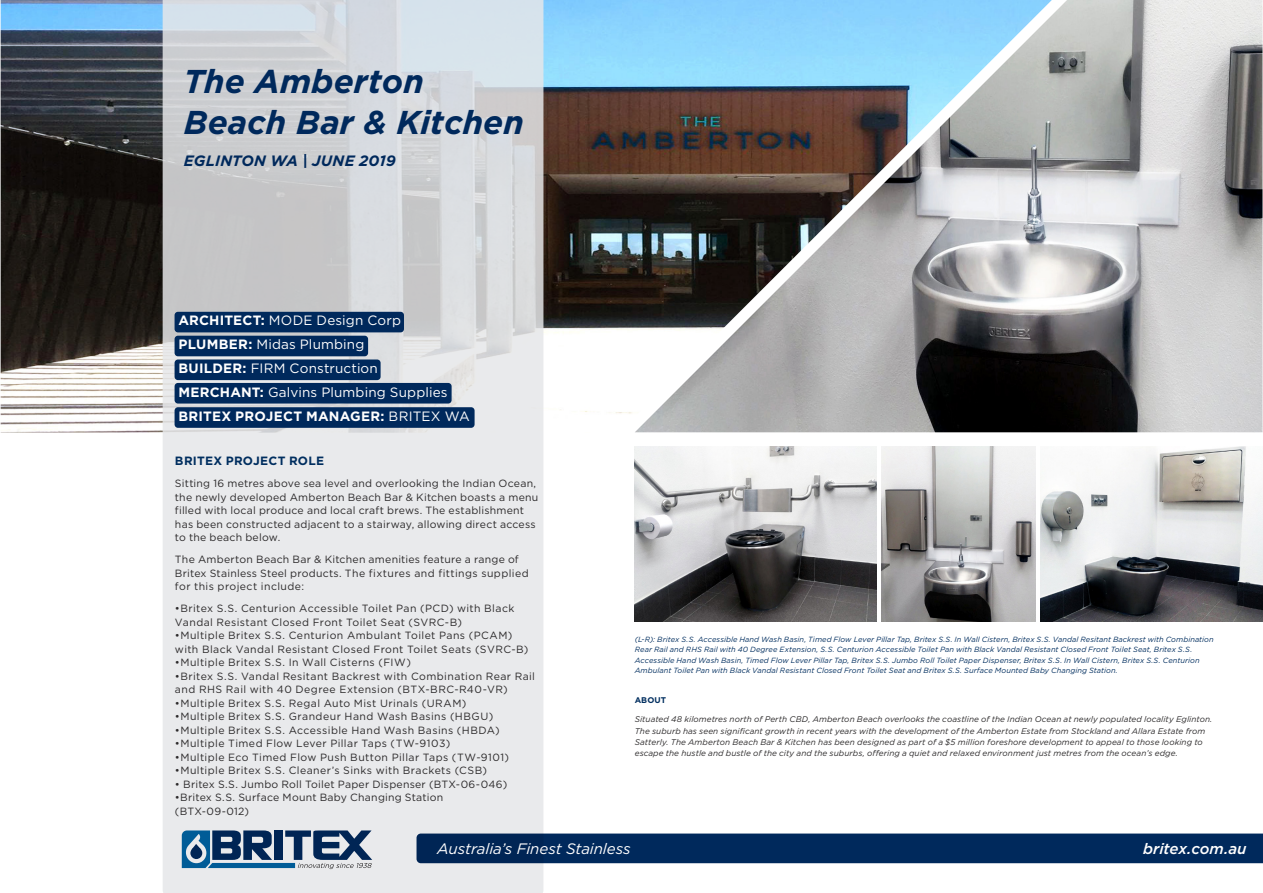
<style>
.page{position:relative;width:1263px;height:893px;background:#fff}
.page>*{position:absolute;margin:0;border:0;box-sizing:border-box;transform-origin:0 0}
.t1{font:italic 700 33px/40.5px "Gotham";color:#00295c}
.t2{font:italic 15.15px "Gotham";letter-spacing:-.01em;color:#fff}
.t3{font:italic 500 15.15px "Gotham";letter-spacing:-.005em;color:#fff}
.t4{font:italic 700 15px "Gotham";letter-spacing:.005em;color:#00295c}
.t5{font:13.5px/24px "Gotham";letter-spacing:.01em;color:#fff}
.t6{font:700 12px "Gotham";letter-spacing:.02em;color:#002e5f}
.t7{font:10.5px/13.5px "Gotham";letter-spacing:.03em;color:#2b292a}
.t8{font:italic 8.25px/11.2px "Gotham";letter-spacing:.01em;color:#2b292a}
.t9{font:700 8.25px "Gotham";letter-spacing:.01em;color:#002e5f}
.t10{font:italic 7.5px/10.5px "Gotham";letter-spacing:.005em;color:#002e5f}
.s1{font-weight:700}
</style>
<div class="page">
<img style="left:1px;top:0;width:1051px;height:433px">
<img style="left:635px;top:0;width:627px;height:432px">
<svg style="left:163px;top:0;width:380px;height:893px;background:#dee0e2"></svg>
<div style="left:416px;top:833px;width:847px;height:30px;background:#00295c"></div>
<svg style="left:182px;top:830px;width:190px;height:39px;background:#607d9b"></svg>
<div style="left:175px;top:336px;width:193px;height:20px;background:#00295c;border-radius:3px"></div>
<div style="left:175px;top:359px;width:206px;height:21px;background:#00295c;border-radius:3px"></div>
<div style="left:175px;top:383px;width:277px;height:21px;background:#00295c;border-radius:3px"></div>
<div style="left:175px;top:407px;width:300px;height:21px;background:#00295c;border-radius:3px"></div>
<div style="left:175px;top:312px;width:229px;height:20px;background:#00295c;border-radius:3px"></div>
<img style="left:635px;top:446px;width:241px;height:176px">
<img style="left:881px;top:446px;width:154px;height:176px">
<img style="left:1041px;top:446px;width:222px;height:176px">
<p class="t1" style="left:184px;top:61px;width:341px">The Amberton<br>Beach Bar &amp; Kitchen</p>
<p class="t4" style="left:184px;top:152px;width:213px">EGLINTON WA | JUNE 2019</p>
<p class="t5" style="left:178px;top:308px;width:293px"><span class="s1">ARCHITECT:</span> MODE Design Corp<br><span class="s1">PLUMBER:</span> Midas Plumbing<br><span class="s1">BUILDER:</span> FIRM Construction<br><span class="s1">MERCHANT:</span> Galvins Plumbing Supplies<br><span class="s1">BRITEX PROJECT MANAGER:</span> BRITEX WA</p>
<p class="t6" style="left:175px;top:454px;width:151px">BRITEX PROJECT ROLE</p>
<p class="t7" style="left:175px;top:476px;width:365px">Sitting 16 metres above sea level and overlooking the Indian Ocean, the newly developed Amberton Beach Bar &amp; Kitchen boasts a menu filled with local produce and local craft brews. The establishment has been constructed adjacent to a stairway, allowing direct access to the beach below.</p>
<p class="t7" style="left:175px;top:552px;width:355px">The Amberton Beach Bar &amp; Kitchen amenities feature a range of<br>Britex Stainless Steel products. The fixtures and fittings supplied for this project include:</p>
<p class="t7" style="left:175px;top:601px;width:341px">•Britex S.S. Centurion Accessible Toilet Pan (PCD) with Black<br>Vandal Resistant Closed Front Toilet Seat (SVRC-B)</p>
<p class="t7" style="left:175px;top:628px;width:355px">•Multiple Britex S.S. Centurion Ambulant Toilet Pans (PCAM) with Black Vandal Resistant Closed Front Toilet Seats (SVRC-B)</p>
<p class="t7" style="left:175px;top:655px;width:237px">•Multiple Britex S.S. In Wall Cisterns (FIW)</p>
<p class="t7" style="left:175px;top:669px;width:362px">•Britex S.S. Vandal Resitant Backrest with Combination Rear Rail and RHS Rail with 40 Degree Extension (BTX-BRC-R40-VR)</p>
<p class="t7" style="left:175px;top:696px;width:293px">•Multiple Britex S.S. Regal Auto Mist Urinals (URAM)</p>
<p class="t7" style="left:175px;top:709px;width:320px">•Multiple Britex S.S. Grandeur Hand Wash Basins (HBGU)</p>
<p class="t7" style="left:175px;top:723px;width:326px">•Multiple Britex S.S. Accessible Hand Wash Basins (HBDA)</p>
<p class="t7" style="left:175px;top:736px;width:277px">•Multiple Timed Flow Lever Pillar Taps (TW-9103)</p>
<p class="t7" style="left:175px;top:750px;width:336px">•Multiple Eco Timed Flow Push Button Pillar Taps (TW-9101)</p>
<p class="t7" style="left:175px;top:763px;width:314px">•Multiple Britex S.S. Cleaner’s Sinks with Brackets (CSB)</p>
<p class="t7" style="left:175px;top:777px;width:334px">• Britex S.S. Jumbo Roll Toilet Paper Dispenser (BTX-06-046)</p>
<p class="t7" style="left:175px;top:790px;width:270px">•Britex S.S. Surface Mount Baby Changing Station (BTX-09-012)</p>
<p class="t10" style="left:635px;top:634px;width:580px">(L-R): Britex S.S. Accessible Hand Wash Basin, Timed Flow Lever Pillar Tap, Britex S.S. In Wall Cistern, Britex S.S. Vandal Resitant Backrest with Combination Rear Rail and RHS Rail with 40 Degree Extension, S.S. Centurion Accessible Toilet Pan with Black Vandal Resistant Closed Front Toilet Seat, Britex S.S.<br>Accessible Hand Wash Basin, Timed Flow Lever Pillar Tap, Britex S.S. Jumbo Roll Toilet Paper Dispenser, Britex S.S. In Wall Cistern, Britex S.S. Centurion Ambulant Toilet Pan with Black Vandal Resistant Closed Front Toilet Seat and Britex S.S. Surface Mounted Baby Changing Station.</p>
<p class="t9" style="left:635px;top:695px;width:33px">ABOUT</p>
<p class="t8" style="left:635px;top:714px;width:579px">Situated 48 kilometres north of Perth CBD, Amberton Beach overlooks the coastline of the Indian Ocean at newly populated locality Eglinton.<br>The suburb has seen significant growth in recent years with the development of the Amberton Estate from Stockland and Allara Estate from Satterly. The Amberton Beach Bar &amp; Kitchen has been designed as part of a $5 million foreshore development to appeal to those looking to escape the hustle and bustle of the city and the suburbs, offering a quiet and relaxed environment just metres from the ocean’s edge.</p>
<p class="t2" style="left:437px;top:840px;width:195px">Australia’s Finest Stainless</p>
<p class="t3" style="left:1143px;top:840px;width:105px">britex.com.au</p>
</div>
